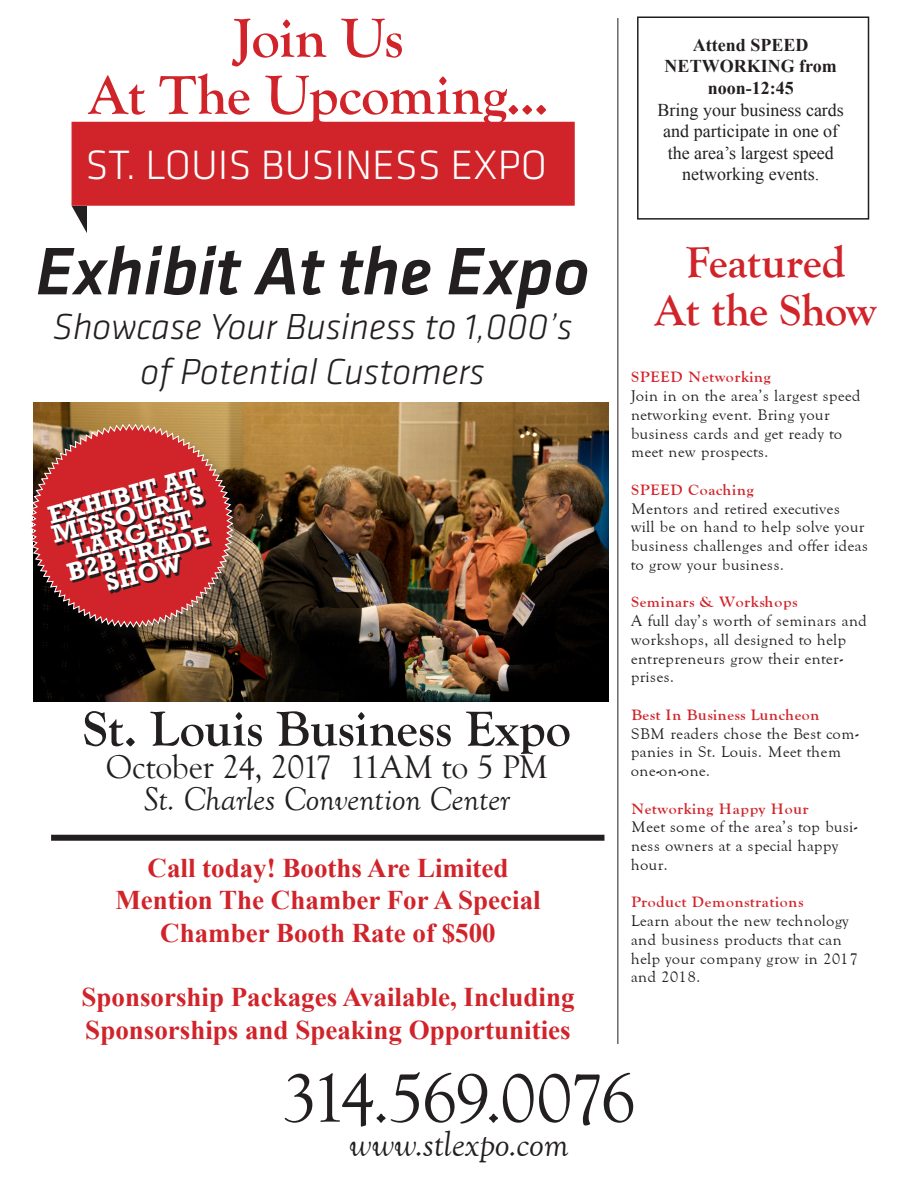
<style>
.page{position:relative;width:918px;height:1188px;background:#fff}
.page>*{position:absolute;margin:0;border:0;box-sizing:border-box;transform-origin:0 0}
.t1{font:70.8px "Goudy Old Style T";letter-spacing:-.035em;color:#231f20}
.t2{font:italic 500 69.6px "Klavika";color:#231f20}
.t3{font:700 56.85px "Goudy Old Style T";letter-spacing:-.01em;color:#d1232a}
.t4{font:700 50.85px "Goudy Old Style T";color:#231f20}
.t5{font:700 44.85px "Goudy Old Style T";letter-spacing:-.01em;color:#d1232a}
.t6{font:300 42.45px "Klavika";color:#fff}
.t7{font:italic 300 37.5px "Klavika";color:#231f20}
.t8{font:italic 36.9px "Goudy Old Style T";letter-spacing:-.005em;color:#231f20}
.t9{font:italic 33.75px "Goudy Old Style T";letter-spacing:-.005em;color:#231f20}
.t10{font:33.75px "Goudy Old Style T";letter-spacing:-.01em;color:#231f20}
.t11{font:700 27px/32.4px "Times New Roman";color:#d1232a;text-align:center}
.t12{font:700 25.65px/20px "Rockwell";color:#fff;text-align:center}
.t13{font:18px/18.8px "Golden Old Style Plain";color:#231f20}
.t14{font:700 18px "Golden Old Style";color:#d1232a}
.t15{font:18px/21.6px "Times New Roman";color:#231f20;text-align:center}
.t16{font:700 18px/21.6px "Times New Roman";color:#231f20;text-align:center}
.s1{font-family:"Golden Old Style";font-weight:700;color:#d1232a}
</style>
<div class="page">
<img style="left:34px;top:402px;width:575px;height:300px">
<svg style="left:72px;top:206px;width:15px;height:27px"></svg>
<div style="left:72px;top:122px;width:503px;height:84px;background:#d1232a;border:1px solid #d1232a"></div>
<hr style="left:618px;top:18px;width:1px;height:1026px;background:#231f20">
<div style="left:51px;top:835px;width:553px;height:6px;background:#231f20"></div>
<div style="left:32px;top:426px;width:272px;height:272px;background:#231f20;opacity:.3"></div>
<svg style="left:31px;top:423px;width:203px;height:205px;background:#ba3836"></svg>
<div style="left:637px;top:16px;width:232px;height:204px;border:2px solid #231f20"></div>
<p class="t3" style="left:234px;top:6px;width:172px">Join Us</p>
<p class="t3" style="left:89px;top:63px;width:462px">At The Upcoming...</p>
<p class="t6" style="left:85px;top:139px;width:463px">ST. LOUIS BUSINESS EXPO</p>
<p class="t2" style="left:36px;top:225px;width:555px">Exhibit At the Expo</p>
<p class="t7" style="left:53px;top:304px;width:521px">Showcase Your Business to 1,000’s</p>
<p class="t7" style="left:141px;top:349px;width:346px">of Potential Customers</p>
<p class="t12" style="left:46px;top:506px;width:155px;rotate:-15deg">EXHIBIT AT</p>
<p class="t12" style="left:50px;top:525px;width:158px;rotate:-15deg">Missouri’s</p>
<p class="t12" style="left:71px;top:540px;width:120px;rotate:-15deg">La rge st</p>
<p class="t12" style="left:65px;top:563px;width:143px;rotate:-15deg">B2B Tra de<br>Sh ow</p>
<p class="t4" style="left:83px;top:700px;width:490px">St. Louis Business Expo</p>
<p class="t10" style="left:106px;top:748px;width:444px">October 24, 2017 11AM to 5 PM</p>
<p class="t9" style="left:144px;top:781px;width:368px">St. Charles Convention Center</p>
<p class="t11" style="left:148px;top:851px;width:363px">Call today! Booths Are Limited</p>
<p class="t11" style="left:115px;top:883px;width:427px">Mention The Chamber For A Special<br>Chamber Booth Rate of $500</p>
<p class="t11" style="left:81px;top:980px;width:495px;text-align:left">Sponsorship Packages Available, Including<br>Sponsorships and Speaking Opportunities</p>
<p class="t16" style="left:693px;top:34px;width:117px">Attend SPEED</p>
<p class="t16" style="left:665px;top:55px;width:174px">NETWORKING from noon-12:45</p>
<p class="t15" style="left:658px;top:99px;width:188px">Bring your business cards and participate in one of the area’s largest speed networking events.</p>
<p class="t5" style="left:686px;top:237px;width:161px">Featured</p>
<p class="t5" style="left:655px;top:285px;width:223px">At the Show</p>
<p class="t14" style="left:631px;top:368px;width:142px">SPEED Networking</p>
<p class="t13" style="left:631px;top:387px;width:232px">Join in on the area’s largest speed networking event. Bring your</p>
<p class="t13" style="left:631px;top:424px;width:213px">business cards and get ready to meet new prospects.</p>
<p class="t14" style="left:631px;top:481px;width:125px">SPEED Coaching</p>
<p class="t13" style="left:631px;top:499px;width:239px">Mentors and retired executives will be on hand to help solve your business challenges and offer ideas to grow your business.</p>
<p class="t14" style="left:631px;top:593px;width:168px">Seminars &amp; Workshops</p>
<p class="t13" style="left:631px;top:612px;width:238px">A full day’s worth of seminars and workshops, all designed to help entrepreneurs grow their enter&shy;prises.</p>
<p class="t14" style="left:631px;top:706px;width:191px">Best In Business Luncheon</p>
<p class="t13" style="left:631px;top:724px;width:229px">SBM readers chose the Best com&shy;panies in St. Louis. Meet them one-on-one.</p>
<p class="t13" style="left:631px;top:799px;width:228px"><span class="s1">Networking Happy Hour<br></span>Meet some of the area’s top busi&shy;ness owners at a special happy hour.</p>
<p class="t14" style="left:631px;top:893px;width:174px">Product Demonstrations</p>
<p class="t13" style="left:631px;top:912px;width:229px">Learn about the new technology and business products that can help your company grow in 2017 and 2018.</p>
<p class="t1" style="left:282px;top:1060px;width:356px">314.569.0076</p>
<p class="t8" style="left:349px;top:1124px;width:221px">www.stlexpo.com</p>
</div>
